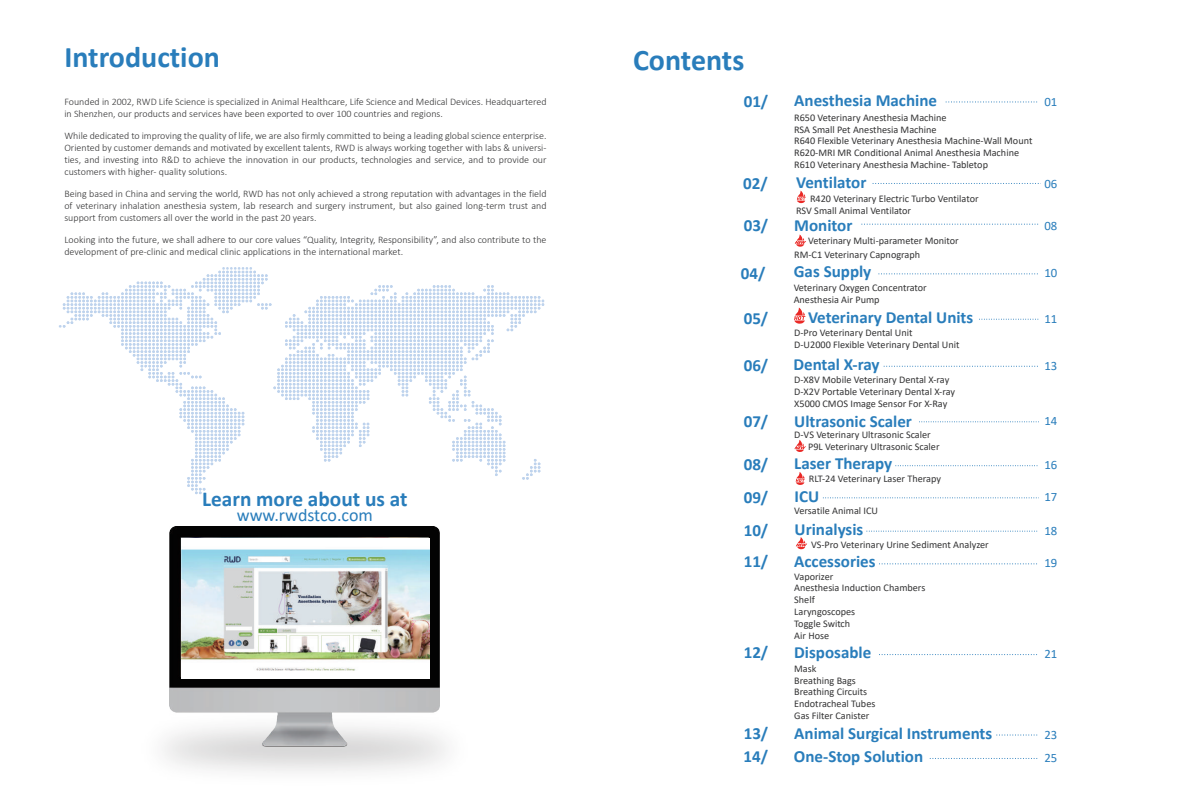
<style>
.page{position:relative;width:1191px;height:808px;background:#fff}
.page>*{position:absolute;margin:0;border:0;box-sizing:border-box;transform-origin:0 0}
.t1{font:700 30px "Calibri";color:#297dbb}
.t2{font:700 21.3px "Calibri";color:#297dbb}
.t3{font:18px "Calibri";letter-spacing:-.005em;color:#297dbb}
.t4{font:700 17px "Calibri";color:#297dbb}
.t5{font:12.8px "Calibri";color:#297dbb}
.t6{font:10.2px/11.9px "Calibri";color:#333334}
.t7{font:300 10px/12px "Calibri";color:#333334}
</style>
<div class="page">
<svg style="left:59px;top:267px;width:485px;height:227px"></svg>
<img style="left:170px;top:527px;width:270px;height:219px">
<img style="left:182px;top:538px;width:247px;height:140px">
<svg style="left:945px;top:102px;width:93px;height:1px"></svg>
<svg style="left:872px;top:183px;width:167px;height:1px"></svg>
<svg style="left:794px;top:308px;width:11px;height:16px"></svg>
<svg style="left:797px;top:191px;width:8px;height:12px"></svg>
<svg style="left:795px;top:472px;width:10px;height:13px"></svg>
<svg style="left:794px;top:440px;width:12px;height:12px"></svg>
<svg style="left:796px;top:537px;width:11px;height:12px"></svg>
<svg style="left:795px;top:234px;width:11px;height:13px"></svg>
<svg style="left:861px;top:224px;width:177px;height:1px"></svg>
<svg style="left:979px;top:319px;width:59px;height:1px"></svg>
<svg style="left:883px;top:366px;width:155px;height:1px"></svg>
<svg style="left:919px;top:421px;width:118px;height:1px"></svg>
<svg style="left:895px;top:465px;width:143px;height:1px"></svg>
<svg style="left:823px;top:497px;width:214px;height:1px"></svg>
<svg style="left:866px;top:531px;width:172px;height:1px"></svg>
<svg style="left:879px;top:563px;width:158px;height:1px"></svg>
<svg style="left:929px;top:758px;width:109px;height:1px"></svg>
<svg style="left:996px;top:734px;width:42px;height:1px"></svg>
<svg style="left:879px;top:654px;width:159px;height:1px"></svg>
<svg style="left:878px;top:273px;width:160px;height:1px"></svg>
<h1 class="t1" style="left:64px;top:35px;width:157px">Introduction</h1>
<h1 class="t1" style="left:633px;top:39px;width:113px">Contents</h1>
<p class="t7" style="left:64px;top:95px;width:483px">Founded in 2002, RWD Life Science is specialized in Animal Healthcare, Life Science and Medical Devices. Headquartered in Shenzhen, our products and services have been exported to over 100 countries and regions.</p>
<p class="t7" style="left:64px;top:129px;width:483px;text-align:justify">While dedicated to improving the quality of life, we are also firmly committed to being a leading global science enterprise.<br>Oriented by customer demands and motivated by excellent talents, RWD is always working together with labs &amp; universi&shy;ties, and investing into R&amp;D to achieve the innovation in our products, technologies and service, and to provide our customers with higher- quality solutions.</p>
<p class="t7" style="left:64px;top:187px;width:483px;text-align:justify">Being based in China and serving the world, RWD has not only achieved a strong reputation with advantages in the field of veterinary inhalation anesthesia system, lab research and surgery instrument, but also gained long-term trust and support from customers all over the world in the past 20 years.</p>
<p class="t7" style="left:64px;top:233px;width:483px">Looking into the future, we shall adhere to our core values “Quality, Integrity, Responsibility”, and also contribute to the development of pre-clinic and medical clinic applications in the international market.</p>
<h3 class="t4" style="left:743px;top:90px;width:26px">01/</h3>
<h3 class="t4" style="left:794px;top:88px;width:144px">Anesthesia Machine</h3>
<p class="t5" style="left:1044px;top:92px;width:14px">01</p>
<p class="t6" style="left:794px;top:111px;width:240px">R650 Veterinary Anesthesia Machine<br>RSA Small Pet Anesthesia Machine<br>R640 Flexible Veterinary Anesthesia Machine-Wall Mount R620-MRI MR Conditional Animal Anesthesia Machine R610 Veterinary Anesthesia Machine- Tabletop</p>
<h3 class="t4" style="left:743px;top:172px;width:26px">02/</h3>
<h3 class="t4" style="left:796px;top:170px;width:72px">Ventilator</h3>
<p class="t6" style="left:796px;top:192px;width:184px;text-indent:14px">R420 Veterinary Electric Turbo Ventilator<br>RSV Small Animal Ventilator</p>
<p class="t5" style="left:1044px;top:174px;width:14px">06</p>
<h3 class="t4" style="left:743px;top:213px;width:26px">03/</h3>
<h3 class="t4" style="left:794px;top:213px;width:60px">Monitor</h3>
<p class="t5" style="left:1044px;top:216px;width:14px">08</p>
<p class="t6" style="left:794px;top:234px;width:166px;line-height:13.6px;text-indent:14px">Veterinary Multi-parameter Monitor<br>RM-C1 Veterinary Capnograph</p>
<h3 class="t4" style="left:741px;top:261px;width:26px">04/</h3>
<h3 class="t4" style="left:793px;top:260px;width:79px">Gas Supply</h3>
<p class="t5" style="left:1044px;top:264px;width:14px">10</p>
<p class="t6" style="left:793px;top:281px;width:135px">Veterinary Oxygen Concentrator<br>Anesthesia Air Pump</p>
<h3 class="t4" style="left:743px;top:306px;width:26px">05/</h3>
<h3 class="t4" style="left:808px;top:305px;width:167px">Veterinary Dental Units</h3>
<p class="t6" style="left:794px;top:327px;width:167px">D-Pro Veterinary Dental Unit<br>D-U2000 Flexible Veterinary Dental Unit</p>
<p class="t5" style="left:1044px;top:310px;width:14px">11</p>
<h3 class="t4" style="left:743px;top:353px;width:26px">06/</h3>
<h3 class="t4" style="left:793px;top:352px;width:88px">Dental X-ray</h3>
<p class="t6" style="left:794px;top:374px;width:162px">D-X8V Mobile Veterinary Dental X-ray<br>D-X2V Portable Veterinary Dental X-ray<br>X5000 CMOS Image Sensor For X-Ray</p>
<p class="t5" style="left:1044px;top:357px;width:14px">13</p>
<h3 class="t4" style="left:743px;top:409px;width:26px">07/</h3>
<h3 class="t4" style="left:794px;top:409px;width:119px">Ultrasonic Scaler</h3>
<p class="t5" style="left:1044px;top:412px;width:14px">14</p>
<p class="t6" style="left:808px;top:429px;width:133px;text-indent:-14px">D-VS Veterinary Ultrasonic Scaler<br>P9L Veterinary Ultrasonic Scaler</p>
<h2 class="t2" style="left:202px;top:484px;width:207px">Learn more about us at</h2>
<h3 class="t3" style="left:237px;top:502px;width:138px">www.rwdstco.com</h3>
<h3 class="t4" style="left:743px;top:453px;width:26px">08/</h3>
<h3 class="t4" style="left:794px;top:452px;width:100px">Laser Therapy</h3>
<p class="t5" style="left:1044px;top:456px;width:14px">16</p>
<h3 class="t4" style="left:743px;top:485px;width:26px">09/</h3>
<h3 class="t4" style="left:794px;top:484px;width:26px">ICU</h3>
<p class="t6" style="left:794px;top:505px;width:85px">Versatile Animal ICU</p>
<p class="t6" style="left:809px;top:472px;width:134px">RLT-24 Veterinary Laser Therapy</p>
<p class="t5" style="left:1044px;top:488px;width:14px">17</p>
<h3 class="t4" style="left:743px;top:518px;width:26px">10/</h3>
<h3 class="t4" style="left:794px;top:518px;width:70px">Urinalysis</h3>
<p class="t6" style="left:811px;top:538px;width:179px">VS-Pro Veterinary Urine Sediment Analyzer</p>
<p class="t5" style="left:1044px;top:522px;width:14px">18</p>
<h3 class="t4" style="left:743px;top:550px;width:26px">11/</h3>
<h3 class="t4" style="left:794px;top:550px;width:83px">Accessories</h3>
<p class="t5" style="left:1044px;top:554px;width:14px">19</p>
<p class="t6" style="left:794px;top:570px;width:133px">Vaporizer<br>Anesthesia Induction Chambers<br>Shelf<br>Laryngoscopes<br>Toggle Switch<br>Air Hose</p>
<h3 class="t4" style="left:743px;top:640px;width:26px">12/</h3>
<h3 class="t4" style="left:794px;top:640px;width:79px">Disposable</h3>
<p class="t6" style="left:794px;top:662px;width:83px">Mask<br>Breathing Bags<br>Breathing Circuits<br>Endotracheal Tubes<br>Gas Filter Canister</p>
<p class="t5" style="left:1044px;top:645px;width:14px">21</p>
<h3 class="t4" style="left:743px;top:721px;width:26px">13/</h3>
<h3 class="t4" style="left:794px;top:721px;width:200px">Animal Surgical Instruments</h3>
<p class="t5" style="left:1044px;top:726px;width:14px">23</p>
<h3 class="t4" style="left:743px;top:744px;width:26px">14/</h3>
<h3 class="t4" style="left:794px;top:744px;width:131px">One-Stop Solution</h3>
<p class="t5" style="left:1044px;top:749px;width:14px">25</p>
</div>
